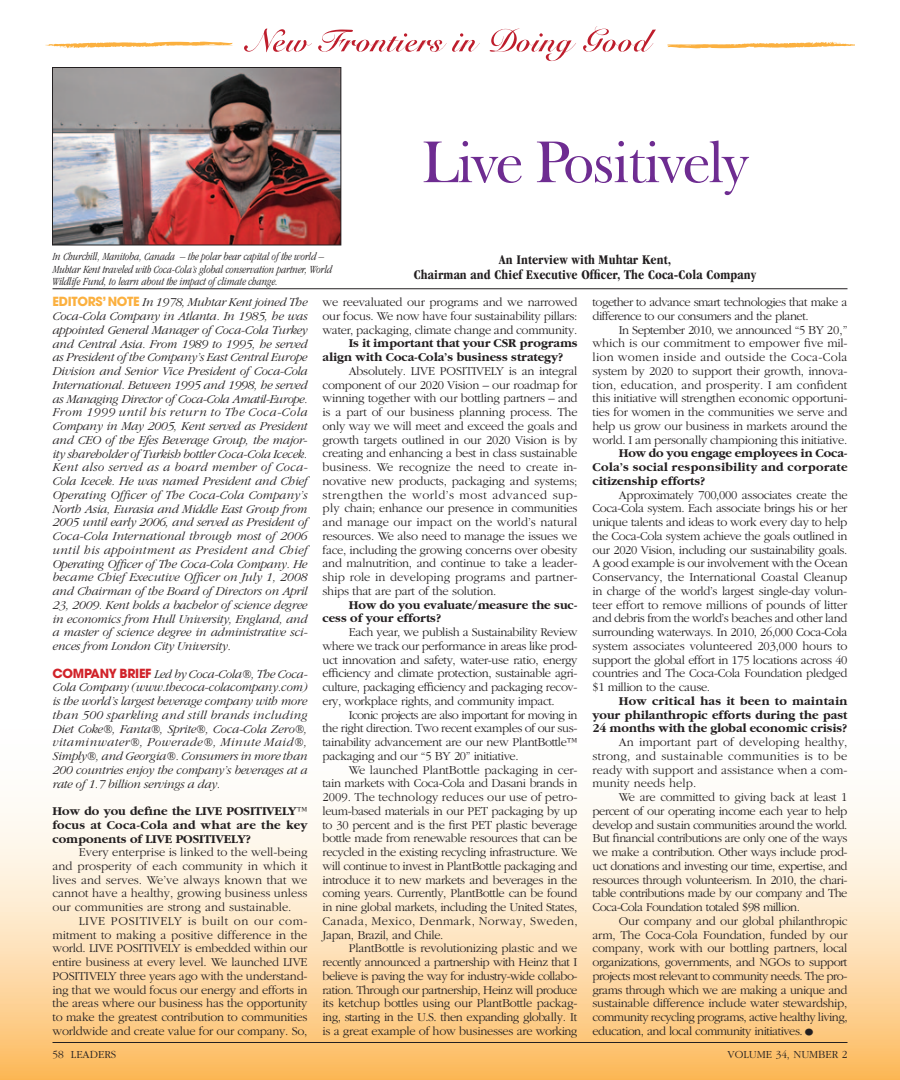
<style>
.page{position:relative;width:900px;height:1080px;background:#fff}
.page>*{position:absolute;margin:0;border:0;box-sizing:border-box;transform-origin:0 0}
.t1{font:60px "Frys Baskerville BT";letter-spacing:-.04em;color:#6e2c91}
.t2{font:700 condensed 13.75px/15px "Garamond";letter-spacing:.01em;color:#231f20;text-align:center}
.t3{font:300 12.5px/13.8px "Garamond";letter-spacing:-.025em;color:#231f20;text-align:justify}
.t4{font:italic 300 12.5px/13.8px "Garamond";letter-spacing:-.02em;color:#231f20}
.t5{font:700 12.5px/13.8px "Garamond";color:#231f20;text-align:justify}
.t6{font:italic 300 condensed 11.25px/12.5px "Garamond";color:#231f20}
.t7{font:300 11.25px "Garamond";letter-spacing:.14em;color:#231f20}
.s1{font-family:"Avant Garde";font-weight:700;font-style:normal;color:#fbb03f}
.s2{font-family:"Avant Garde";font-weight:700;font-style:normal;color:#d1232a}
.s3{font-size:22.5px}
</style>
<div class="page">
<svg style="left:45px;top:41px;width:188px;height:8px"></svg>
<svg style="left:668px;top:42px;width:187px;height:7px"></svg>
<svg style="left:244px;top:29px;width:68px;height:23px"></svg>
<svg style="left:318px;top:30px;width:162px;height:22px"></svg>
<svg style="left:490px;top:29px;width:86px;height:32px"></svg>
<svg style="left:583px;top:26px;width:73px;height:26px"></svg>
<svg style="left:0;top:808px;width:900px;height:272px;background:#fddfb5"></svg>
<hr style="left:52px;top:288px;width:796px;height:1px;background:#231f20">
<img style="left:54px;top:69px;width:285px;height:174px">
<div style="left:52px;top:67px;width:289px;height:178px;border:1px solid #231f20"></div>
<hr style="left:52px;top:1042px;width:796px;height:1px;background:#231f20">
<p class="t6" style="left:52px;top:250px;width:281px">In Churchill, Manitoba, Canada – the polar bear capital of the world –<br>Muhtar Kent traveled with Coca-Cola’s global conservation partner, World<br>Wildlife Fund, to learn about the impact of climate change.</p>
<h1 class="t1" style="left:421px;top:125px;width:329px">Live Positively</h1>
<p class="t2" style="left:414px;top:252px;width:344px">An Interview with Muhtar Kent,<br>Chairman and Chief Executive Officer, The Coca-Cola Company</p>
<p class="t4" style="left:52px;top:296px;width:261px"><span class="s1">EDITORS’ NOTE</span> In 1978, Muhtar Kent joined The Coca-Cola Company in Atlanta. In 1985, he was appointed General Manager ofCoca-Cola Turkey and Central Asia. From 1989 to 1995, he served as President ofthe Company’s East Central Europe Division and Senior Vice President ofCoca-Cola International. Between 1995 and 1998, he served as Managing Director ofCoca-Cola Amatil-Europe.<br>From 1999 until his return to The Coca-Cola Company in May 2005, Kent served as President and CEO ofthe Efes Beverage Group, the major&shy;ity shareholder ofTurkish bottler Coca-Cola Icecek.<br>Kent also served as a board member ofCoca-Cola Icecek. He was named President and Chief Operating Officer ofThe Coca-Cola Company’s North Asia, Eurasia and Middle East Group from 2005 until early 2006, and served as President of Coca-Cola International through most of2006 until his appointment as President and Chief Operating Officer ofThe Coca-Cola Company. He became ChiefExecutive Officer on July 1, 2008 and Chairman ofthe Board ofDirectors on April 23, 2009. Kent holds a bachelor ofscience degree in economics from Hull University, England, and a master ofscience degree in administrative sci&shy;ences from London City University.</p>
<p class="t4" style="left:52px;top:667px;width:257px;text-align:justify"><span class="s2">COMPANY BRIEF</span> Led by Coca-Cola®, The Coca-Cola Company (www.thecoca-colacompany.com) is the world’s largest beverage company with more than 500 sparkling and still brands including Diet Coke®, Fanta®, Sprite®, Coca-Cola Zero®, vitaminwater®, Powerade®, Minute Maid®, Simply®, and Georgia®. Consumers in more than 200 countries enjoy the company’s beverages at a rate of1.7 billion servings a day.</p>
<p class="t5" style="left:52px;top:804px;width:257px">How do you define the LIVE POSITIVELY™ focus at Coca-Cola and what are the key components of LIVE POSITIVELY?</p>
<p class="t3" style="left:52px;top:846px;width:257px;text-indent:26px">every enterprise is linked to the well-being and prosperity of each community in which it lives and serves. We’ve always known that we cannot have a healthy, growing business unless our communities are strong and sustainable.</p>
<p class="t3" style="left:52px;top:914px;width:257px;text-indent:26px">LIve PosITIveLY is built on our com&shy;mitment to making a positive difference in the world. LIve PosITIveLY is embedded within our entire business at every level. We launched LIve PosITIveLY three years ago with the understand&shy;ing that we would focus our energy and efforts in the areas where our business has the opportunity to make the greatest contribution to communities worldwide and create value for our company. so,</p>
<p class="t3" style="left:322px;top:296px;width:257px">we reevaluated our programs and we narrowed our focus. We now have four sustainability pillars: water, packaging, climate change and community.</p>
<p class="t5" style="left:322px;top:337px;width:257px;text-indent:26px">Is it important that your CSR programs align with Coca-Cola’s business strategy?</p>
<p class="t3" style="left:322px;top:364px;width:257px;text-indent:26px">absolutely. LIve PosITIveLY is an integral component of our 2020 vision – our roadmap for winning together with our bottling partners – and is a part of our business planning process. The only way we will meet and exceed the goals and growth targets outlined in our 2020 vision is by creating and enhancing a best in class sustainable business. We recognize the need to create in&shy;novative new products, packaging and systems; strengthen the world’s most advanced sup&shy;ply chain; enhance our presence in communities and manage our impact on the world’s natural resources. We also need to manage the issues we face, including the growing concerns over obesity and malnutrition, and continue to take a leader&shy;ship role in developing programs and partner&shy;ships that are part of the solution.</p>
<p class="t5" style="left:322px;top:598px;width:257px;text-indent:26px">How do you evaluate/measure the suc&shy;cess of your efforts?</p>
<p class="t3" style="left:322px;top:626px;width:257px;text-indent:26px">each year, we publish a sustainability review where we track our performance in areas like prod&shy;uct innovation and safety, water-use ratio, energy efficiency and climate protection, sustainable agri&shy;culture, packaging efficiency and packaging recov&shy;ery, workplace rights, and community impact.</p>
<p class="t3" style="left:322px;top:708px;width:257px;text-indent:26px">Iconic projects are also important for moving in the right direction. Two recent examples of our sus&shy;tainability advancement are our new Plantbottle™ packaging and our “5 bY 20” initiative.</p>
<p class="t3" style="left:322px;top:763px;width:257px;text-indent:26px">We launched Plantbottle packaging in cer&shy;tain markets with Coca-Cola and dasani brands in 2009. The technology reduces our use of petro&shy;leum-based materials in our PeT packaging by up to 30 percent and is the first PeT plastic beverage bottle made from renewable resources that can be recycled in the existing recycling infrastructure. We will continue to invest in Plantbottle packaging and introduce it to new markets and beverages in the coming years. Currently, Plantbottle can be found in nine global markets, including the united states, Canada, mexico, denmark, norway, sweden, Japan, brazil, and Chile.</p>
<p class="t3" style="left:322px;top:942px;width:257px;text-indent:26px">Plantbottle is revolutionizing plastic and we recently announced a partnership with Heinz that I believe is paving the way for industry-wide collabo&shy;ration. Through our partnership, Heinz will produce its ketchup bottles using our Plantbottle packag&shy;ing, starting in the u.s. then expanding globally. It is a great example of how businesses are working</p>
<p class="t3" style="left:592px;top:296px;width:257px">together to advance smart technologies that make a difference to our consumers and the planet.</p>
<p class="t3" style="left:592px;top:323px;width:257px;text-indent:26px">In september 2010, we announced “5 bY 20,” which is our commitment to empower five mil&shy;lion women inside and outside the Coca-Cola system by 2020 to support their growth, innova&shy;tion, education, and prosperity. I am confident this initiative will strengthen economic opportuni&shy;ties for women in the communities we serve and help us grow our business in markets around the world. I am personally championing this initiative.</p>
<p class="t5" style="left:592px;top:447px;width:257px;text-indent:26px">How do you engage employees in Coca-Cola’s social responsibility and corporate citizenship efforts?</p>
<p class="t3" style="left:592px;top:488px;width:257px;text-indent:26px">approximately 700,000 associates create the Coca-Cola system. each associate brings his or her unique talents and ideas to work every day to help the Coca-Cola system achieve the goals outlined in our 2020 vision, including our sustainability goals. a good example is our involvement with the ocean Conservancy, the International Coastal Cleanup in charge of the world’s largest single-day volun&shy;teer effort to remove millions of pounds of litter and debris from the world’s beaches and other land surrounding waterways. In 2010, 26,000 Coca-Cola system associates volunteered 203,000 hours to support the global effort in 175 locations across 40 countries and The Coca-Cola Foundation pledged $1 million to the cause.</p>
<p class="t5" style="left:592px;top:694px;width:257px;text-indent:26px">How critical has it been to maintain your philanthropic efforts during the past 24 months with the global economic crisis?</p>
<p class="t3" style="left:592px;top:736px;width:257px;text-indent:26px">an important part of developing healthy, strong, and sustainable communities is to be ready with support and assistance when a com&shy;munity needs help.</p>
<p class="t3" style="left:592px;top:791px;width:257px;text-indent:26px">We are committed to giving back at least 1 percent of our operating income each year to help develop and sustain communities around the world. but financial contributions are only one of the ways we make a contribution. other ways include prod&shy;uct donations and investing our time, expertise, and resources through volunteerism. In 2010, the chari&shy;table contributions made by our company and The Coca-Cola Foundation totaled $98 million.</p>
<p class="t3" style="left:592px;top:914px;width:257px;text-indent:26px">our company and our global philanthropic arm, The Coca-Cola Foundation, funded by our company, work with our bottling partners, local organizations, governments, and nGos to support projects most relevant to community needs. The pro&shy;grams through which we are making a unique and sustainable difference include water stewardship, community recycling programs, active healthy living, education, and local community initiatives.<span class="s3">•</span></p>
<p class="t7" style="left:52px;top:1048px;width:65px">58 Leaders</p>
<p class="t7" style="left:728px;top:1048px;width:121px">volume 34, number 2</p>
</div>
